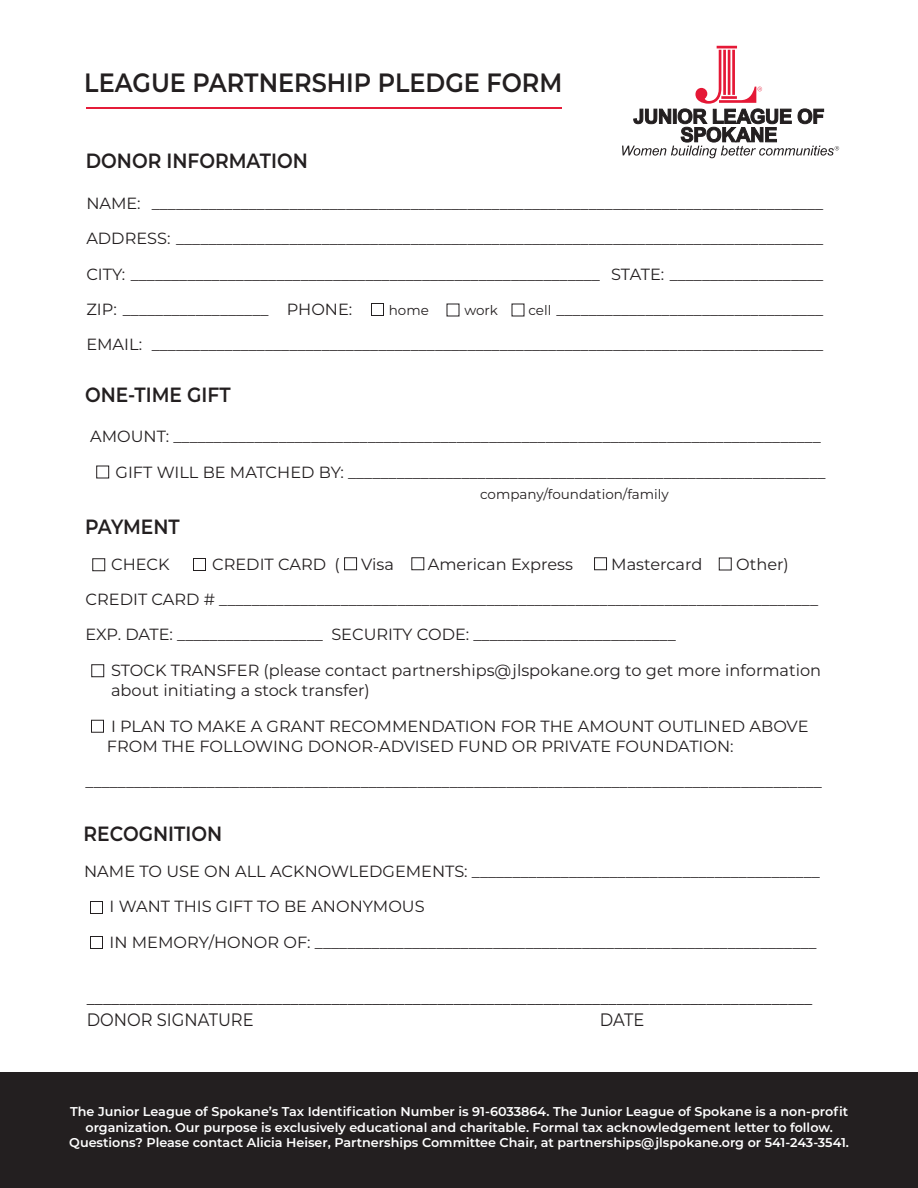
<style>
.page{position:relative;width:918px;height:1188px;background:#fff}
.page>*{position:absolute;margin:0;border:0;box-sizing:border-box;transform-origin:0 0}
.t1{font:600 26.55px "Montserrat";color:#231f20;scale:.91 1}
.t2{font:600 20.55px "Montserrat";color:#231f20;scale:.91 1}
.t3{font:18px/21.6px "Montserrat";color:#231f20;scale:.91 1}
.t4{font:16.2px/35.2px "Montserrat";color:#231f20}
.t5{font:13.5px "Montserrat";color:#231f20}
.t6{font:600 12.75px/15.3px "Montserrat";color:#fff;text-align:center}
.s1{font-size:13.5px}
</style>
<div class="page">
<hr style="left:86px;top:107px;width:475px;height:2px;background:#e51c39">
<svg style="left:622px;top:46px;width:217px;height:112px"></svg>
<div style="left:0;top:1072px;width:918px;height:116px;background:#231f20"></div>
<div style="left:371px;top:303px;width:13px;height:13px;background:#fff;border:1px solid #231f20"></div>
<div style="left:96px;top:466px;width:13px;height:12px;background:#fff;border:1px solid #231f20"></div>
<div style="left:92px;top:558px;width:13px;height:13px;background:#fff;border:1px solid #231f20"></div>
<div style="left:193px;top:558px;width:13px;height:13px;background:#fff;border:1px solid #231f20"></div>
<div style="left:344px;top:557px;width:13px;height:13px;background:#fff;border:1px solid #231f20"></div>
<div style="left:411px;top:557px;width:13px;height:13px;background:#fff;border:1px solid #231f20"></div>
<div style="left:594px;top:557px;width:13px;height:13px;background:#fff;border:1px solid #231f20"></div>
<div style="left:719px;top:558px;width:13px;height:12px;background:#fff;border:1px solid #231f20"></div>
<div style="left:91px;top:664px;width:13px;height:13px;background:#fff;border:1px solid #231f20"></div>
<div style="left:91px;top:720px;width:13px;height:13px;background:#fff;border:1px solid #231f20"></div>
<div style="left:90px;top:901px;width:13px;height:13px;background:#fff;border:1px solid #231f20"></div>
<div style="left:90px;top:936px;width:13px;height:13px;background:#fff;border:1px solid #231f20"></div>
<h1 class="t1" style="left:84px;top:63px;width:527px">LEAGUE PARTNERSHIP PLEDGE FORM</h1>
<p class="t2" style="left:86px;top:146px;width:246px">DONOR INFORMATION</p>
<p class="t4" style="left:86px;top:185px;width:739px;text-align:justify">NAME: ___________________________________________________________________________________ ADDRESS: ________________________________________________________________________________ CITY: __________________________________________________________ STATE: ___________________ ZIP: __________________ PHONE:</p>
<p class="t4" style="left:86px;top:291px;width:739px;text-align:right"><span class="s1">cell</span> _________________________________<br>EMAIL: ___________________________________________________________________________________</p>
<p class="t5" style="left:389px;top:301px;width:42px">home</p>
<p class="t5" style="left:464px;top:301px;width:35px">work</p>
<p class="t2" style="left:85px;top:380px;width:162px">ONE-TIME GIFT</p>
<p class="t4" style="left:90px;top:418px;width:737px;text-align:right">AMOUNT: ________________________________________________________________________________<br>GIFT WILL BE MATCHED BY: ___________________________________________________________</p>
<p class="t5" style="left:480px;top:485px;width:190px">company/foundation/family</p>
<p class="t2" style="left:85px;top:512px;width:106px">PAYMENT</p>
<p class="t4" style="left:111px;top:546px;width:60px">CHECK</p>
<p class="t4" style="left:212px;top:546px;width:129px">CREDIT CARD (</p>
<p class="t4" style="left:361px;top:546px;width:34px">Visa</p>
<p class="t4" style="left:428px;top:546px;width:147px">American Express</p>
<p class="t4" style="left:611px;top:546px;width:93px">Mastercard</p>
<p class="t4" style="left:86px;top:546px;width:734px;text-indent:651px">Other)<br>CREDIT CARD # __________________________________________________________________________<br>EXP. DATE: __________________ SECURITY CODE: _________________________</p>
<p class="t4" style="left:111px;top:659px;width:712px;line-height:20.5px">STOCK TRANSFER (please contact partnerships@jlspokane.org to get more information about initiating a stock transfer)</p>
<p class="t4" style="left:107px;top:715px;width:703px;line-height:20.5px">I PLAN TO MAKE A GRANT RECOMMENDATION FOR THE AMOUNT OUTLINED ABOVE<br>FROM THE FOLLOWING DONOR-ADVISED FUND OR PRIVATE FOUNDATION:</p>
<p class="t4" style="left:86px;top:764px;width:738px">___________________________________________________________________________________________</p>
<p class="t2" style="left:84px;top:819px;width:154px">RECOGNITION</p>
<p class="t4" style="left:110px;top:853px;width:712px;text-indent:-25px">NAME TO USE ON ALL ACKNOWLEDGEMENTS: ___________________________________________<br>I WANT THIS GIFT TO BE ANONYMOUS<br>IN MEMORY/HONOR OF: ______________________________________________________________</p>
<p class="t3" style="left:87px;top:987px;width:799px">_________________________________________________________________________________________<br>DONOR SIGNATURE</p>
<p class="t3" style="left:600px;top:1008px;width:51px">DATE</p>
<p class="t6" style="left:69px;top:1104px;width:781px">The Junior League of Spokane’s Tax Identification Number is 91-6033864. The Junior League of Spokane is a non-profit organization. Our purpose is exclusively educational and charitable. Formal tax acknowledgement letter to follow.<br>Questions? Please contact Alicia Heiser, Partnerships Committee Chair, at partnerships@jlspokane.org or 541-243-3541.</p>
</div>
